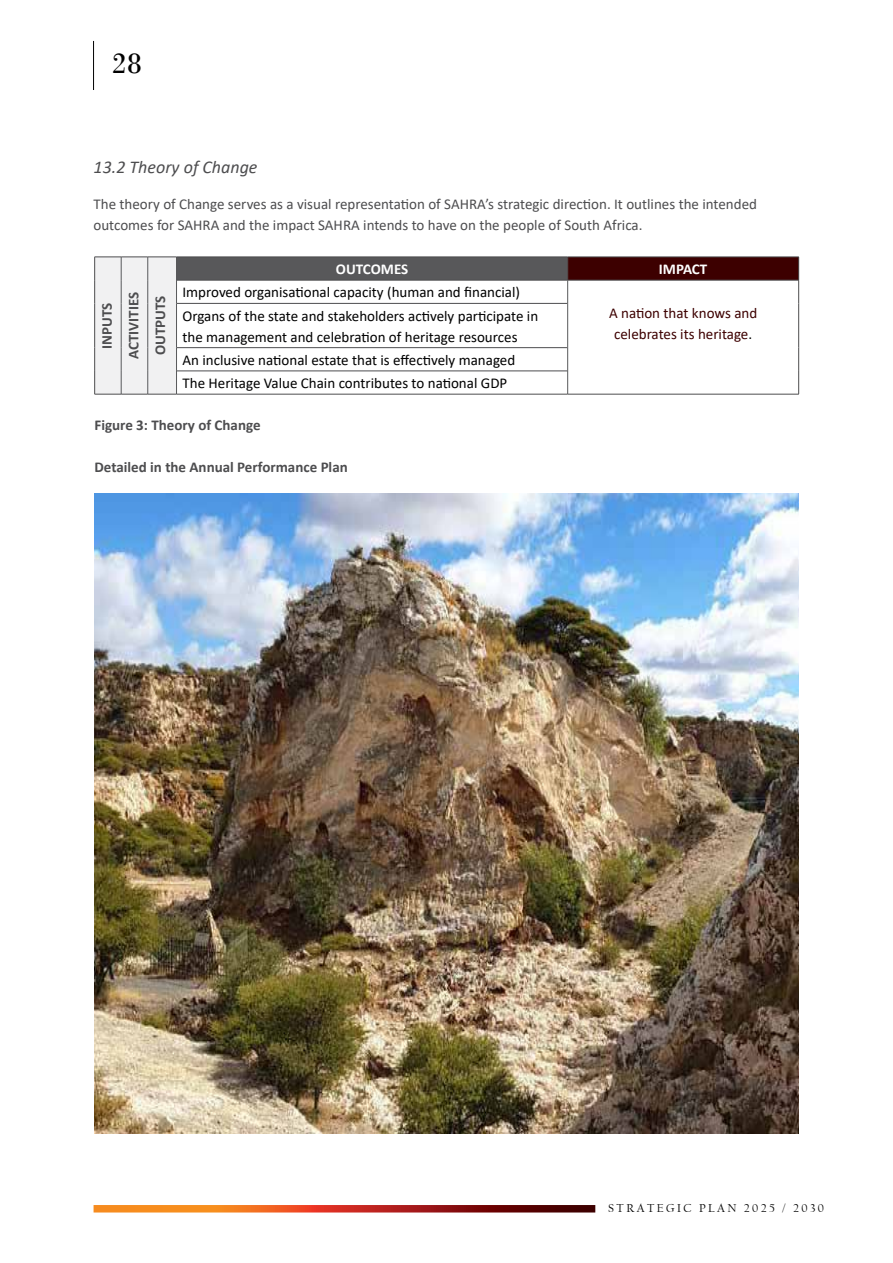
<style>
.page{position:relative;width:893px;height:1263px;background:#fff}
.page>*{position:absolute;margin:0;border:0;box-sizing:border-box;transform-origin:0 0}
.t1{font:30px "Bodoni";color:#000}
.t2{font:italic 18px "Calibri";color:#4d4d4f}
.t3{font:15px/21px "Calibri";color:#000}
.t4{font:15px/21px "Calibri";color:#4d4d4f}
.t5{font:700 15px/26.5px "Calibri";color:#4d4d4f;text-align:center}
.t6{font:15px/21px "Calibri";color:#3d0000;text-align:center}
.t7{font:700 15px "Calibri";color:#fff}
.t8{font:12px "Californian FB";letter-spacing:.2em;color:#000}
.s1{color:#000}
</style>
<div class="page">
<svg style="left:94px;top:1205px;width:501px;height:7px;background:#b94017"></svg>
<hr style="left:93px;top:41px;width:1px;height:49px;background:#000">
<div style="left:177px;top:257px;width:391px;height:23px;background:#58585a"></div>
<div style="left:568px;top:257px;width:231px;height:23px;background:#3d0000"></div>
<svg style="left:177px;top:281px;width:621px;height:113px"></svg>
<svg style="left:567px;top:258px;width:1px;height:45px"></svg>
<hr style="left:567px;top:303px;width:1px;height:45px;background:#58595b">
<svg style="left:567px;top:348px;width:1px;height:46px"></svg>
<hr style="left:177px;top:257px;width:391px;height:1px;background:#4d4d4f">
<hr style="left:568px;top:257px;width:231px;height:1px;background:#4d4d4f">
<hr style="left:177px;top:280px;width:391px;height:1px;background:#4d4d4f">
<hr style="left:568px;top:280px;width:231px;height:1px;background:#4d4d4f">
<svg style="left:798px;top:257px;width:1px;height:46px"></svg>
<hr style="left:177px;top:303px;width:390px;height:1px;background:#4d4d4f">
<hr style="left:798px;top:303px;width:1px;height:45px;background:#4d4d4f">
<hr style="left:177px;top:347px;width:390px;height:1px;background:#4d4d4f">
<hr style="left:177px;top:371px;width:390px;height:1px;background:#4d4d4f">
<svg style="left:798px;top:348px;width:1px;height:46px"></svg>
<svg style="left:94px;top:257px;width:83px;height:138px"></svg>
<hr style="left:177px;top:394px;width:391px;height:1px;background:#4d4d4f">
<hr style="left:568px;top:394px;width:231px;height:1px;background:#4d4d4f">
<img style="left:94px;top:493px;width:704px;height:640px">
<h1 class="t1" style="left:112px;top:46px;width:31px">28</h1>
<p class="t2" style="left:94px;top:155px;width:166px">13.2 Theory of Change</p>
<p class="t4" style="left:94px;top:193px;width:665px">The theory of Change serves as a visual representation of SAHRA’s strategic direction. It outlines the intended outcomes for SAHRA and the impact SAHRA intends to have on the people of South Africa.</p>
<p class="t7" style="left:336px;top:259px;width:74px">OUTCOMES</p>
<p class="t7" style="left:659px;top:259px;width:50px">IMPACT</p>
<p class="t3" style="left:183px;top:282px;width:339px">Improved organisational capacity (human and financial)</p>
<p class="t6" style="left:609px;top:303px;width:150px">A nation that knows and celebrates its heritage<span class="s1">.</span></p>
<p class="t5" style="left:93px;top:359px;width:68px;rotate:-90deg">INPUTS<br>ACTIVITIES<br>OUTPUTS</p>
<p class="t3" style="left:183px;top:305px;width:357px">Organs of the state and stakeholders actively participate in the management and celebration of heritage resources</p>
<p class="t3" style="left:183px;top:348px;width:334px;line-height:23.2px">An inclusive national estate that is effectively managed<br>The Heritage Value Chain contributes to national GDP</p>
<p class="t5" style="left:94px;top:412px;width:168px">Figure 3: Theory of Change</p>
<p class="t5" style="left:94px;top:454px;width:255px">Detailed in the Annual Performance Plan</p>
<p class="t8" style="left:608px;top:1201px;width:217px">STRATEGIC PLAN 2025 / 2030</p>
</div>
